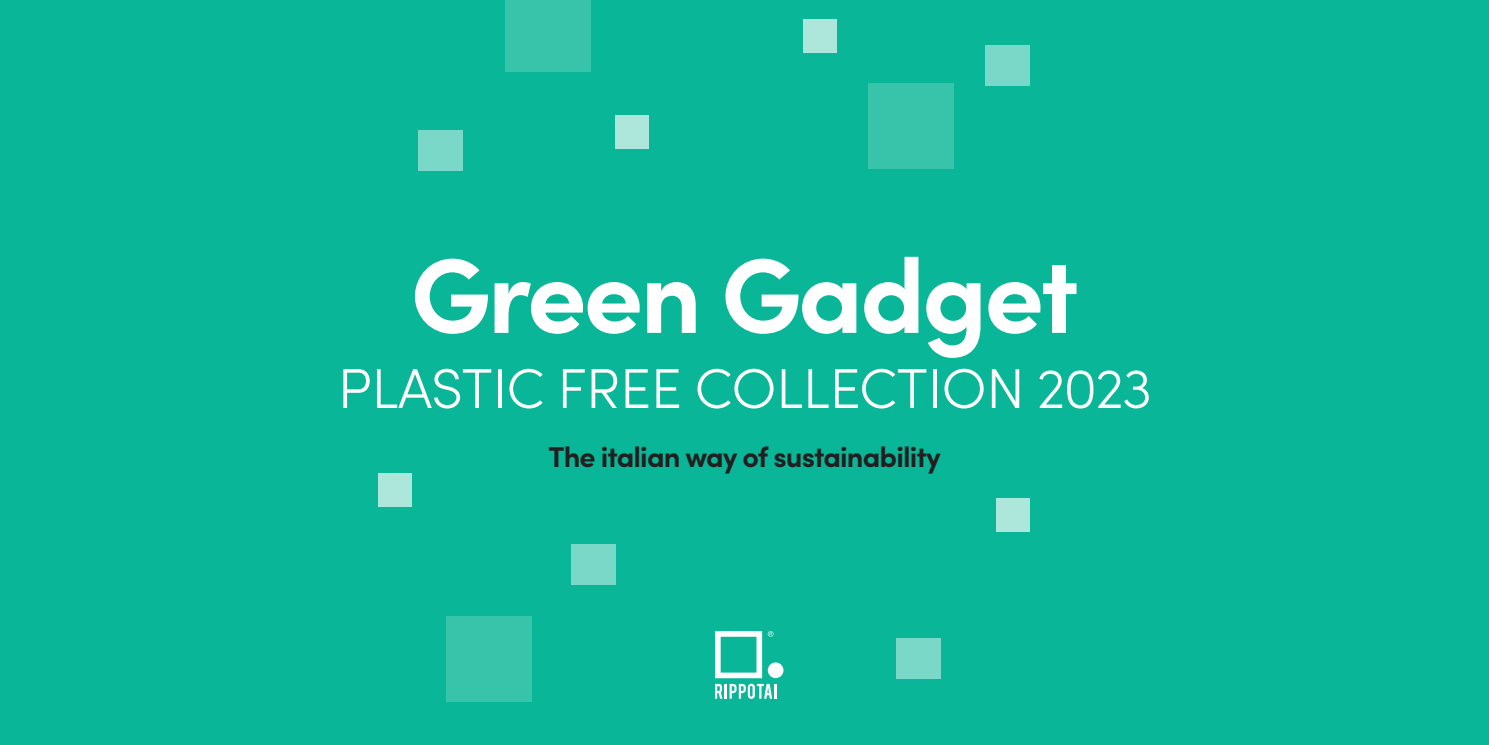
<style>
.page{position:relative;width:1489px;height:745px;background:#fff}
.page>*{position:absolute;margin:0;border:0;box-sizing:border-box;transform-origin:0 0}
.t1{font:700 106.25px "Sofia Pro";letter-spacing:-.03em;color:#fff}
.t2{font:300 56.25px "Sofia Pro";letter-spacing:-.01em;color:#fff}
.t3{font:700 28.75px "Sofia Pro";letter-spacing:-.03em;color:#231f20}
</style>
<div class="page">
<div style="left:0;top:0;width:1488px;height:744px;background:#09b798"></div>
<div style="left:767px;top:662px;width:16px;height:15px;background:#fff;border-radius:50%"></div>
<svg style="left:715px;top:683px;width:7px;height:15px"></svg>
<hr style="left:724px;top:683px;width:3px;height:15px;background:#fff">
<svg style="left:729px;top:683px;width:47px;height:15px"></svg>
<svg style="left:715px;top:631px;width:58px;height:46px"></svg>
<div style="left:615px;top:115px;width:33px;height:33px;background:#ade7dc"></div>
<div style="left:803px;top:19px;width:33px;height:33px;background:#ade7dc"></div>
<div style="left:996px;top:498px;width:33px;height:33px;background:#ade7dc"></div>
<div style="left:378px;top:473px;width:33px;height:33px;background:#ade7dc"></div>
<div style="left:418px;top:130px;width:45px;height:41px;background:#79d8c7"></div>
<div style="left:896px;top:637px;width:45px;height:41px;background:#79d8c7"></div>
<div style="left:571px;top:543px;width:45px;height:41px;background:#79d8c7"></div>
<div style="left:985px;top:45px;width:45px;height:41px;background:#79d8c7"></div>
<div style="left:868px;top:84px;width:85px;height:85px;background:#37c4ab"></div>
<div style="left:446px;top:615px;width:85px;height:85px;background:#37c4ab"></div>
<div style="left:505px;top:0;width:85px;height:72px;background:#37c4ab"></div>
<p class="t1" style="left:410px;top:213px;width:669px">Green Gadget</p>
<p class="t2" style="left:337px;top:347px;width:815px">PLASTIC FREE COLLECTION 2023</p>
<p class="t3" style="left:548px;top:434px;width:393px">The italian way of sustainability</p>
</div>
